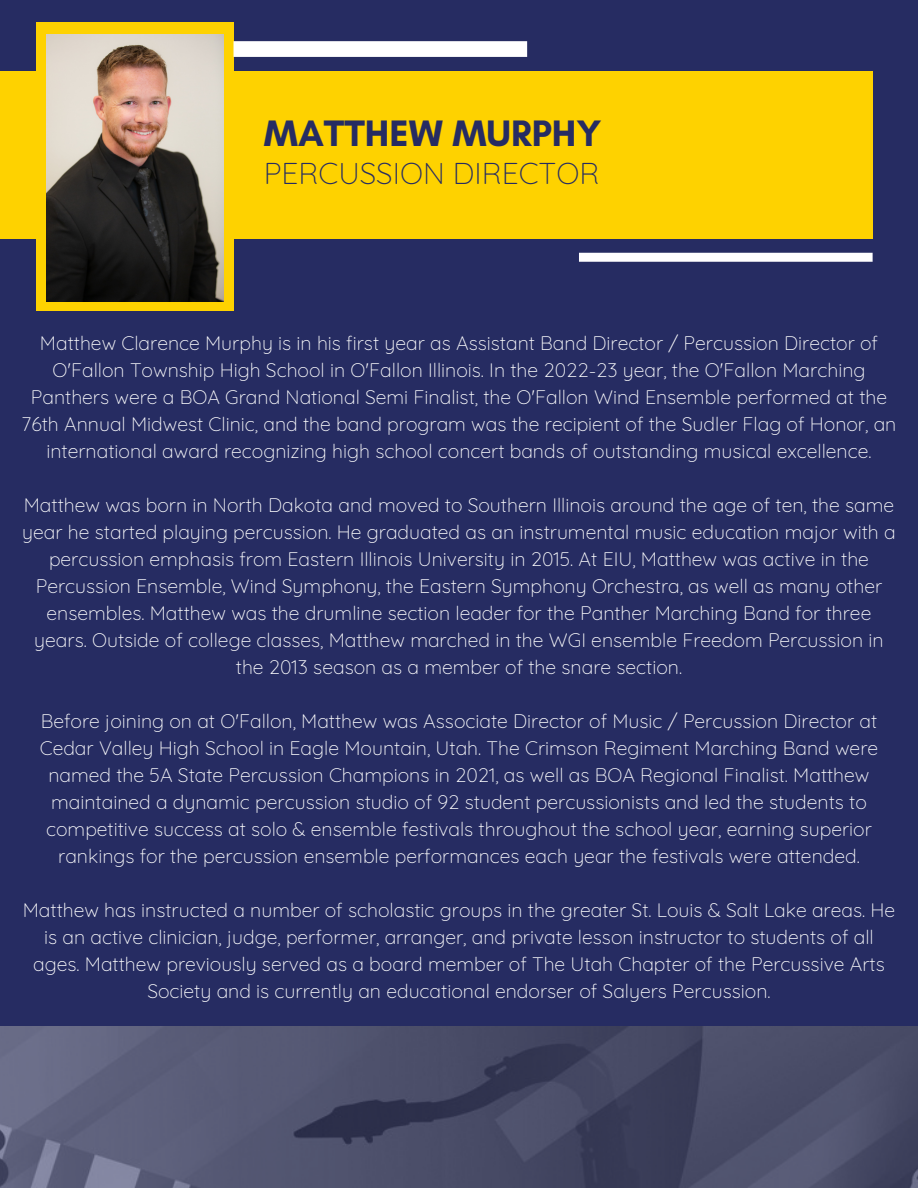
<style>
.page{position:relative;width:918px;height:1188px;background:#262c62}
.page>*{position:absolute;margin:0;border:0;box-sizing:border-box;transform-origin:0 0}
.t1{font:700 37.5px "Glacial Indifference";color:#262c62}
.t2{font:300 30px "Quicksand";color:#262c62}
.t3{font:300 19.5px/27px "Quicksand";color:#fff;text-align:center}
</style>
<div class="page">
<div style="left:0;top:72px;width:873px;height:167px;background:#fed200"></div>
<div style="left:36px;top:23px;width:198px;height:288px;background:#fed200"></div>
<div style="left:234px;top:41px;width:293px;height:16px;background:#fff"></div>
<div style="left:579px;top:253px;width:294px;height:9px;background:#fff"></div>
<img style="left:46px;top:35px;width:178px;height:266px">
<img style="left:0;top:1027px;width:918px;height:161px">
<h1 class="t1" style="left:264px;top:110px;width:339px">MATTHEW MURPHY</h1>
<h2 class="t2" style="left:264px;top:154px;width:337px">PERCUSSION DIRECTOR</h2>
<p class="t3" style="left:22px;top:329px;width:876px">Matthew Clarence Murphy is in his first year as Assistant Band Director / Percussion Director of O'Fallon Township High School in O'Fallon Illinois. In the 2022-23 year, the O'Fallon Marching Panthers were a BOA Grand National Semi Finalist, the O'Fallon Wind Ensemble performed at the 76th Annual Midwest Clinic, and the band program was the recipient of the Sudler Flag of Honor, an international award recognizing high school concert bands of outstanding musical excellence.</p>
<p class="t3" style="left:22px;top:491px;width:875px">Matthew was born in North Dakota and moved to Southern Illinois around the age of ten, the same year he started playing percussion. He graduated as an instrumental music education major with a percussion emphasis from Eastern Illinois University in 2015. At EIU, Matthew was active in the Percussion Ensemble, Wind Symphony, the Eastern Symphony Orchestra, as well as many other ensembles. Matthew was the drumline section leader for the Panther Marching Band for three years. Outside of college classes, Matthew marched in the WGI ensemble Freedom Percussion in the 2013 season as a member of the snare section.</p>
<p class="t3" style="left:40px;top:707px;width:840px">Before joining on at O'Fallon, Matthew was Associate Director of Music / Percussion Director at Cedar Valley High School in Eagle Mountain, Utah. The Crimson Regiment Marching Band were named the 5A State Percussion Champions in 2021, as well as BOA Regional Finalist. Matthew maintained a dynamic percussion studio of 92 student percussionists and led the students to competitive success at solo &amp; ensemble festivals throughout the school year, earning superior rankings for the percussion ensemble performances each year the festivals were attended.</p>
<p class="t3" style="left:23px;top:896px;width:874px">Matthew has instructed a number of scholastic groups in the greater St. Louis &amp; Salt Lake areas. He is an active clinician, judge, performer, arranger, and private lesson instructor to students of all ages. Matthew previously served as a board member of The Utah Chapter of the Percussive Arts Society and is currently an educational endorser of Salyers Percussion.</p>
</div>
